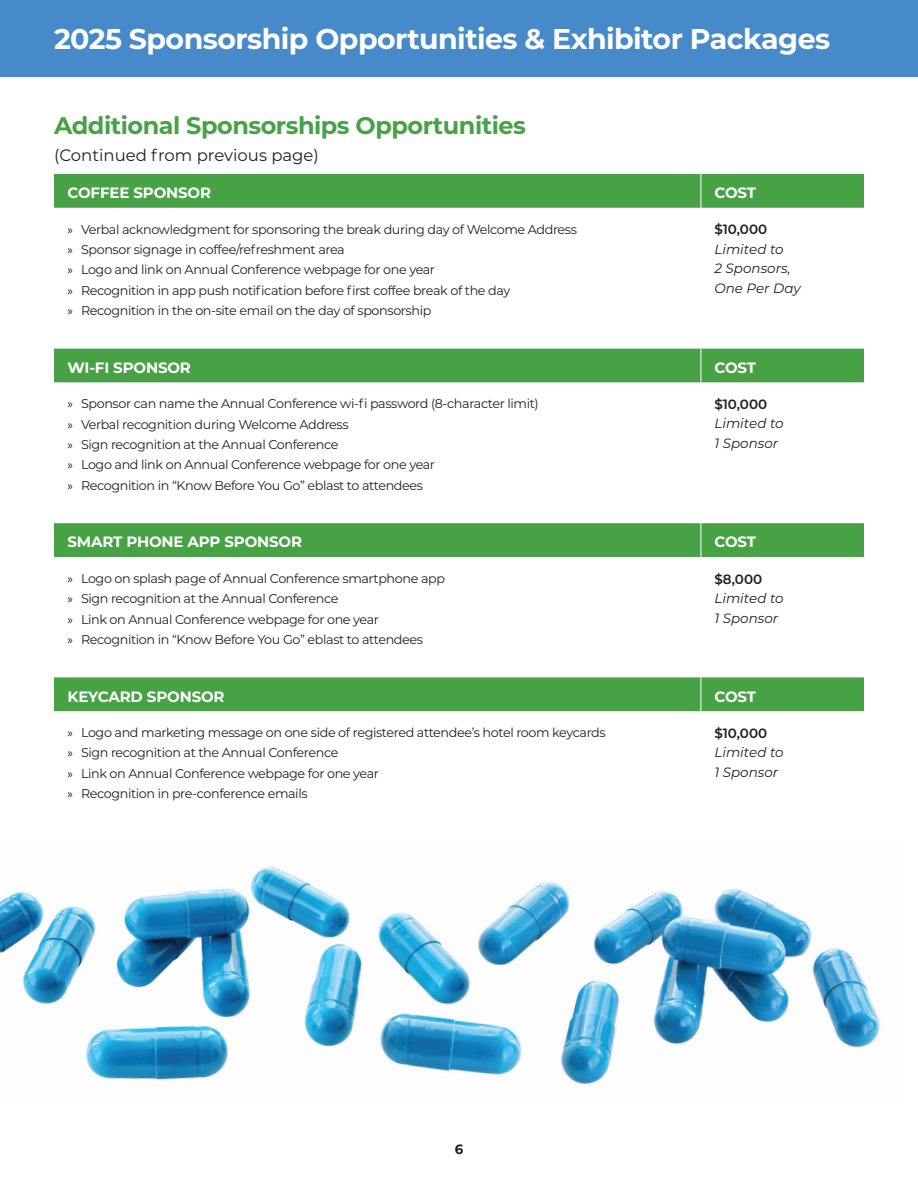
<style>
.page{position:relative;width:918px;height:1188px;background:#fff}
.page>*{position:absolute;margin:0;border:0;box-sizing:border-box;transform-origin:0 0}
.t1{font:700 28.5px "Montserrat";letter-spacing:-.02em;color:#fff}
.t2{font:700 24px "Montserrat";letter-spacing:-.02em;color:#47a246}
.t3{font:16.5px "Montserrat";color:#231f20}
.t4{font:700 15px "Montserrat";letter-spacing:-.01em;color:#fff}
.t5{font:italic 13.5px/19.5px "Montserrat";color:#231f20}
.t6{font:600 13.5px "Montserrat";color:#231f20}
.t7{font:700 13.5px "Montserrat";color:#231f20}
.t8{font:12.75px/20.4px "Montserrat";letter-spacing:-.03em;color:#231f20}
.s1{font-family:"Myriad Pro"}
</style>
<div class="page">
<img style="left:0;top:867px;width:880px;height:217px">
<div style="left:0;top:0;width:918px;height:77px;background:#468ac9"></div>
<div style="left:54px;top:174px;width:810px;height:34px;background:#47a246"></div>
<hr style="left:701px;top:174px;width:1px;height:34px;background:#fff">
<div style="left:54px;top:349px;width:810px;height:33px;background:#47a246"></div>
<hr style="left:701px;top:349px;width:1px;height:33px;background:#fff">
<div style="left:54px;top:523px;width:810px;height:34px;background:#47a246"></div>
<hr style="left:701px;top:523px;width:1px;height:34px;background:#fff">
<div style="left:54px;top:677px;width:810px;height:34px;background:#47a246"></div>
<hr style="left:701px;top:677px;width:1px;height:34px;background:#fff">
<h1 class="t1" style="left:54px;top:18px;width:778px">2025 Sponsorship Opportunities &amp; Exhibitor Packages</h1>
<h2 class="t2" style="left:54px;top:108px;width:473px">Additional Sponsorships Opportunities</h2>
<p class="t3" style="left:54px;top:144px;width:267px">(Continued from previous page)</p>
<p class="t4" style="left:68px;top:182px;width:145px">COFFEE SPONSOR</p>
<p class="t4" style="left:714px;top:182px;width:43px">COST</p>
<p class="t8" style="left:67px;top:218px;width:511px"><span class="s1">»</span> Verbal acknowledgment for sponsoring the break during day of Welcome Address <span class="s1">»</span> Sponsor signage in coffee/refreshment area<br><span class="s1">»</span> Logo and link on Annual Conference webpage for one year<br><span class="s1">»</span> Recognition in app push notification before first coffee break of the day<br><span class="s1">»</span> Recognition in the on-site email on the day of sponsorship</p>
<p class="t6" style="left:714px;top:220px;width:54px">$10,000</p>
<p class="t5" style="left:714px;top:239px;width:88px">Limited to<br>2 Sponsors,<br>One Per Day</p>
<p class="t4" style="left:68px;top:357px;width:125px">WI-FI SPONSOR</p>
<p class="t4" style="left:714px;top:357px;width:43px">COST</p>
<p class="t8" style="left:67px;top:393px;width:473px"><span class="s1">»</span> Sponsor can name the Annual Conference wi-fi password (8-character limit) <span class="s1">»</span> Verbal recognition during Welcome Address<br><span class="s1">»</span> Sign recognition at the Annual Conference<br><span class="s1">»</span> Logo and link on Annual Conference webpage for one year<br><span class="s1">»</span> Recognition in “Know Before You Go” eblast to attendees</p>
<p class="t6" style="left:714px;top:395px;width:54px">$10,000</p>
<p class="t5" style="left:714px;top:413px;width:71px">Limited to<br>1 Sponsor</p>
<p class="t4" style="left:68px;top:531px;width:236px">SMART PHONE APP SPONSOR</p>
<p class="t4" style="left:714px;top:531px;width:43px">COST</p>
<p class="t8" style="left:67px;top:568px;width:379px"><span class="s1">»</span> Logo on splash page of Annual Conference smartphone app <span class="s1">»</span> Sign recognition at the Annual Conference<br><span class="s1">»</span> Link on Annual Conference webpage for one year<br><span class="s1">»</span> Recognition in “Know Before You Go” eblast to attendees</p>
<p class="t6" style="left:714px;top:569px;width:49px">$8,000</p>
<p class="t5" style="left:714px;top:588px;width:71px">Limited to<br>1 Sponsor</p>
<p class="t4" style="left:68px;top:685px;width:159px">KEYCARD SPONSOR</p>
<p class="t4" style="left:714px;top:685px;width:43px">COST</p>
<p class="t8" style="left:67px;top:722px;width:540px"><span class="s1">»</span> Logo and marketing message on one side of registered attendee’s hotel room keycards <span class="s1">»</span> Sign recognition at the Annual Conference<br><span class="s1">»</span> Link on Annual Conference webpage for one year<br><span class="s1">»</span> Recognition in pre-conference emails</p>
<p class="t6" style="left:714px;top:723px;width:54px">$10,000</p>
<p class="t5" style="left:714px;top:742px;width:71px">Limited to<br>1 Sponsor</p>
<p class="t7" style="left:455px;top:1139px;width:10px">6</p>
</div>
